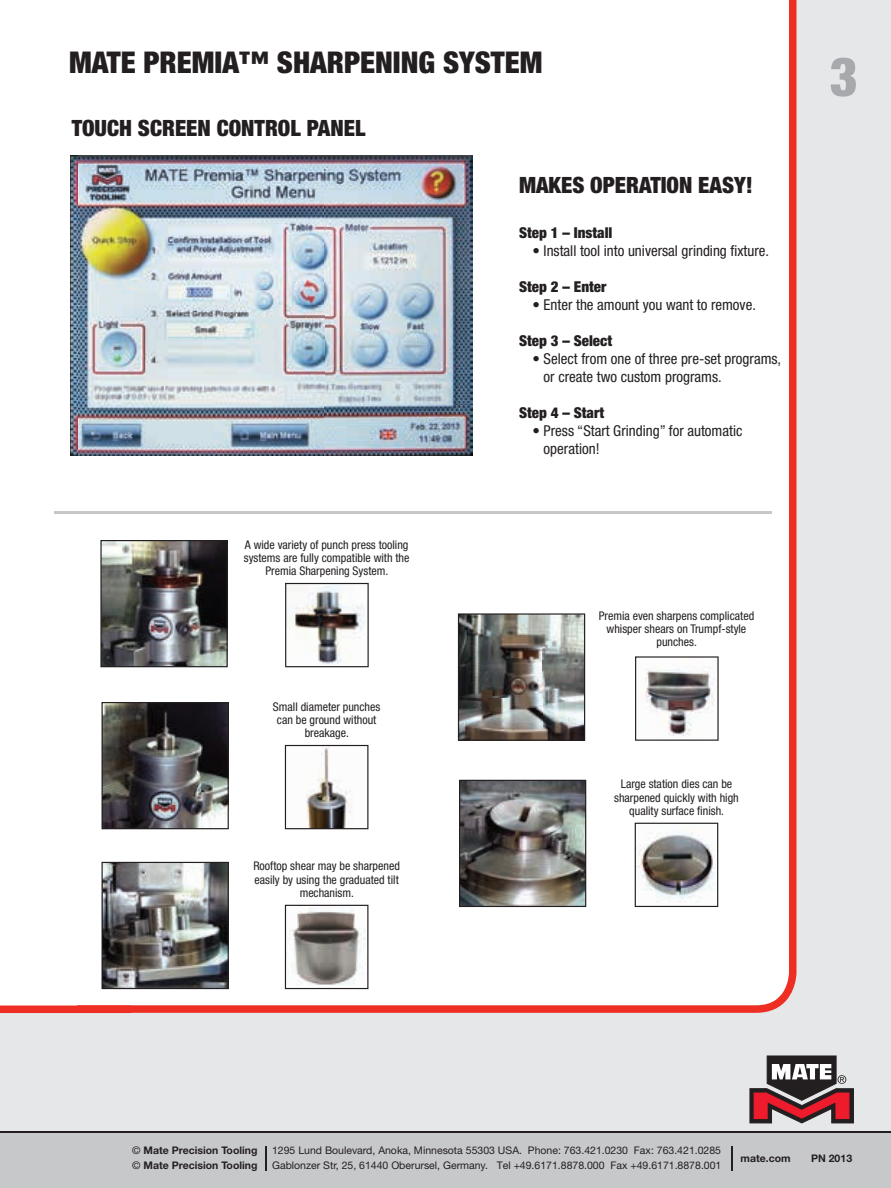
<style>
.page{position:relative;width:891px;height:1188px;background:#e6e7e9}
.page>*{position:absolute;margin:0;border:0;box-sizing:border-box;transform-origin:0 0}
.t1{font:900 condensed 54px "Helvetica Neue LT Std";color:#a8a9ad}
.t2{font:900 condensed 30px "Helvetica Neue LT Std";color:#231f20}
.t3{font:900 condensed 22.5px "Helvetica Neue LT Std";color:#231f20}
.t4{font:condensed 15px/18px "Helvetica Neue LT Std";color:#231f20}
.t5{font:900 condensed 15px "Helvetica Neue LT Std";color:#231f20}
.t6{font:condensed 12px/13.4px "Helvetica Neue LT Std";color:#231f20;text-align:center}
.t7{font:10.5px "Helvetica Neue LT Std";color:#231f20}
.t8{font:700 10.5px "Helvetica Neue LT Std";color:#231f20}
.s1{font-weight:400}
</style>
<div class="page">
<div style="left:0;top:1132px;width:891px;height:56px;background:#c7c8ca"></div>
<hr style="left:0;top:1131px;width:891px;height:2px;background:#231f20">
<div style="left:131px;top:0;width:665px;height:1013px;background:#fff"></div>
<svg style="left:750px;top:1056px;width:104px;height:67px"></svg>
<hr style="left:0;top:0;width:1px;height:1188px;background:#e6e7e9">
<div style="left:0;top:0;width:131px;height:1013px;background:#fff"></div>
<hr style="left:0;top:1132px;width:1px;height:56px;background:#c7c8ca">
<svg style="left:285px;top:745px;width:83px;height:84px"></svg>
<img style="left:102px;top:702px;width:127px;height:127px">
<svg style="left:635px;top:656px;width:84px;height:85px"></svg>
<svg style="left:458px;top:613px;width:127px;height:128px"></svg>
<svg style="left:285px;top:905px;width:83px;height:84px"></svg>
<img style="left:102px;top:862px;width:127px;height:127px">
<img style="left:285px;top:583px;width:84px;height:84px">
<img style="left:100px;top:540px;width:128px;height:127px">
<img style="left:635px;top:823px;width:83px;height:84px">
<img style="left:459px;top:780px;width:127px;height:127px">
<hr style="left:54px;top:512px;width:717px;height:2px;background:#c7c8ca">
<svg style="left:731px;top:1146px;width:1px;height:25px"></svg>
<hr style="left:265px;top:1146px;width:2px;height:25px;background:#231f20">
<img style="left:70px;top:155px;width:402px;height:301px">
<h2 class="t2" style="left:69px;top:44px;width:475px">MATE PREMIA™ SHARPENING SYSTEM</h2>
<h3 class="t3" style="left:72px;top:114px;width:295px">TOUCH SCREEN CONTROL PANEL</h3>
<p class="t6" style="left:244px;top:538px;width:167px">A wide variety of punch press tooling systems are fully compatible with the<br>Premia Sharpening System.</p>
<p class="t6" style="left:273px;top:700px;width:109px">Small diameter punches can be ground without breakage.</p>
<p class="t6" style="left:253px;top:859px;width:148px">Rooftop shear may be sharpened easily by using the graduated tilt mechanism.</p>
<h3 class="t3" style="left:519px;top:171px;width:235px">MAKES OPERATION EASY!</h3>
<p class="t5" style="left:519px;top:224px;width:95px">Step 1 – Install</p>
<p class="t4" style="left:533px;top:242px;width:238px">• Install tool into universal grinding fixture.</p>
<p class="t5" style="left:519px;top:278px;width:89px">Step 2 – Enter</p>
<p class="t4" style="left:533px;top:296px;width:225px">• Enter the amount you want to remove.</p>
<p class="t5" style="left:519px;top:332px;width:95px">Step 3 – Select</p>
<p class="t4" style="left:544px;top:350px;width:239px;text-indent:-11px">• Select from one of three pre-set programs, or create two custom programs.</p>
<p class="t5" style="left:519px;top:404px;width:87px">Step 4 – Start</p>
<p class="t4" style="left:544px;top:422px;width:200px;text-indent:-11px">• Press “Start Grinding” for automatic operation!</p>
<p class="t6" style="left:599px;top:609px;width:157px">Premia even sharpens complicated whisper shears on Trumpf-style punches.</p>
<p class="t6" style="left:614px;top:777px;width:126px">Large station dies can be sharpened quickly with high quality surface finish.</p>
<h1 class="t1" style="left:830px;top:43px;width:30px">3</h1>
<p class="t8" style="left:132px;top:1144px;width:127px"><span class="s1">©</span> Mate Precision Tooling</p>
<p class="t7" style="left:272px;top:1144px;width:451px">1295 Lund Boulevard, Anoka, Minnesota 55303 USA. Phone: 763.421.0230 Fax: 763.421.0285</p>
<p class="t8" style="left:132px;top:1158px;width:127px"><span class="s1">©</span> Mate Precision Tooling</p>
<p class="t7" style="left:272px;top:1159px;width:451px">Gablonzer Str, 25, 61440 Oberursel, Germany. Tel +49.6171.8878.000 Fax +49.6171.8878.001</p>
<p class="t8" style="left:741px;top:1152px;width:52px">mate.com</p>
<p class="t8" style="left:811px;top:1152px;width:43px">PN 2013</p>
</div>
